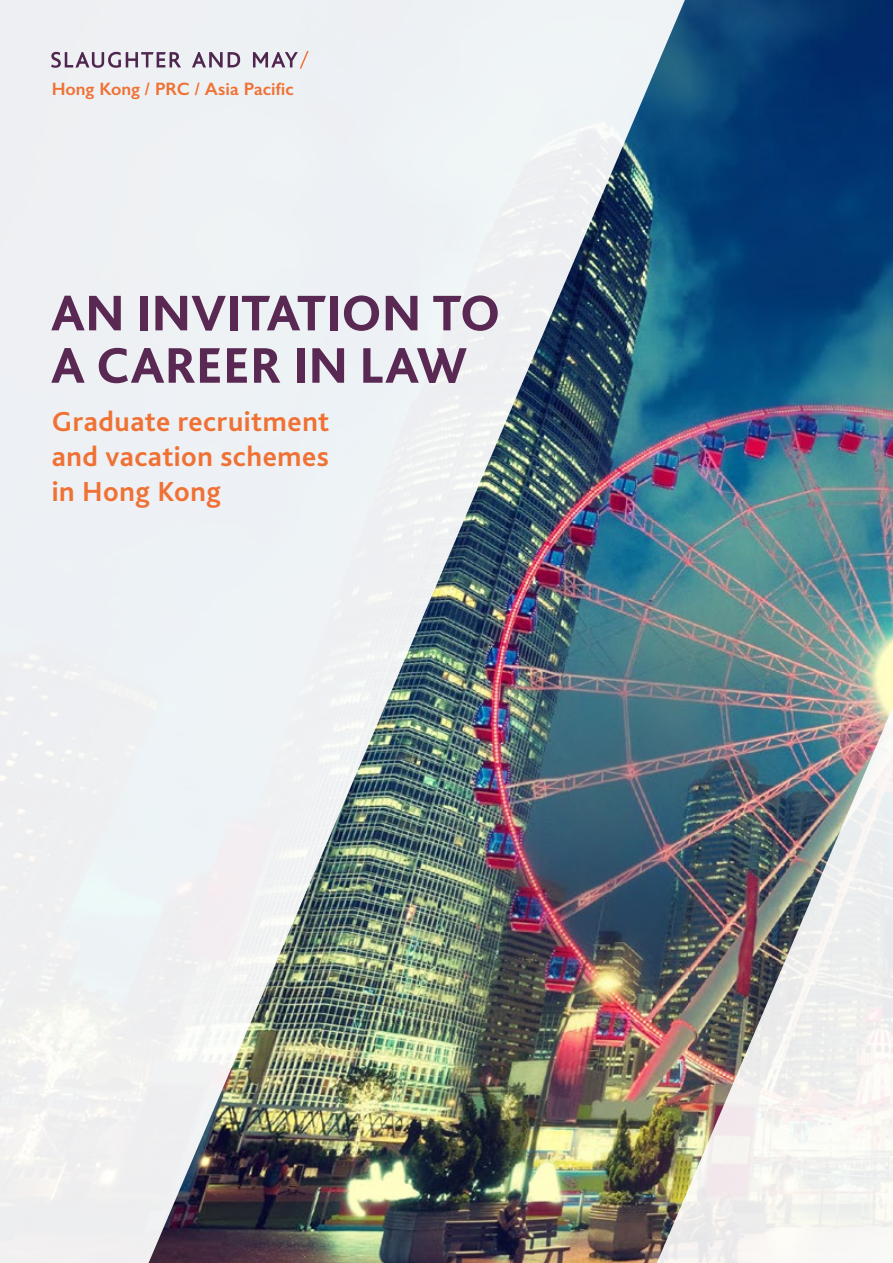
<style>
.page{position:relative;width:893px;height:1263px;background:#fff}
.page>*{position:absolute;margin:0;border:0;box-sizing:border-box;transform-origin:0 0}
.t1{font:800 52.35px/52.3px "Bliss Pro";color:#592853}
.t2{font:700 28.8px/34.5px "Bliss Pro";letter-spacing:.02em;color:#f07134;text-align:justify}
.t3{font:600 18px "Gill Sans";color:#f07134}
</style>
<div class="page">
<img style="left:690px;top:0;width:203px;height:676px">
<img style="left:690px;top:676px;width:203px;height:587px">
<img style="left:0;top:0;width:690px;height:1263px">
<svg style="left:51px;top:52px;width:130px;height:16px"></svg>
<svg style="left:192px;top:52px;width:48px;height:15px"></svg>
<svg style="left:253px;top:51px;width:56px;height:18px"></svg>
<p class="t3" style="left:52px;top:78px;width:244px">Hong Kong / PRC / Asia Pacific</p>
<h1 class="t1" style="left:51px;top:286px;width:451px">AN INVITATION TO<br>A CAREER IN LAW</h1>
<p class="t2" style="left:52px;top:404px;width:279px">Graduate recruitment and vacation schemes in Hong Kong</p>
</div>
